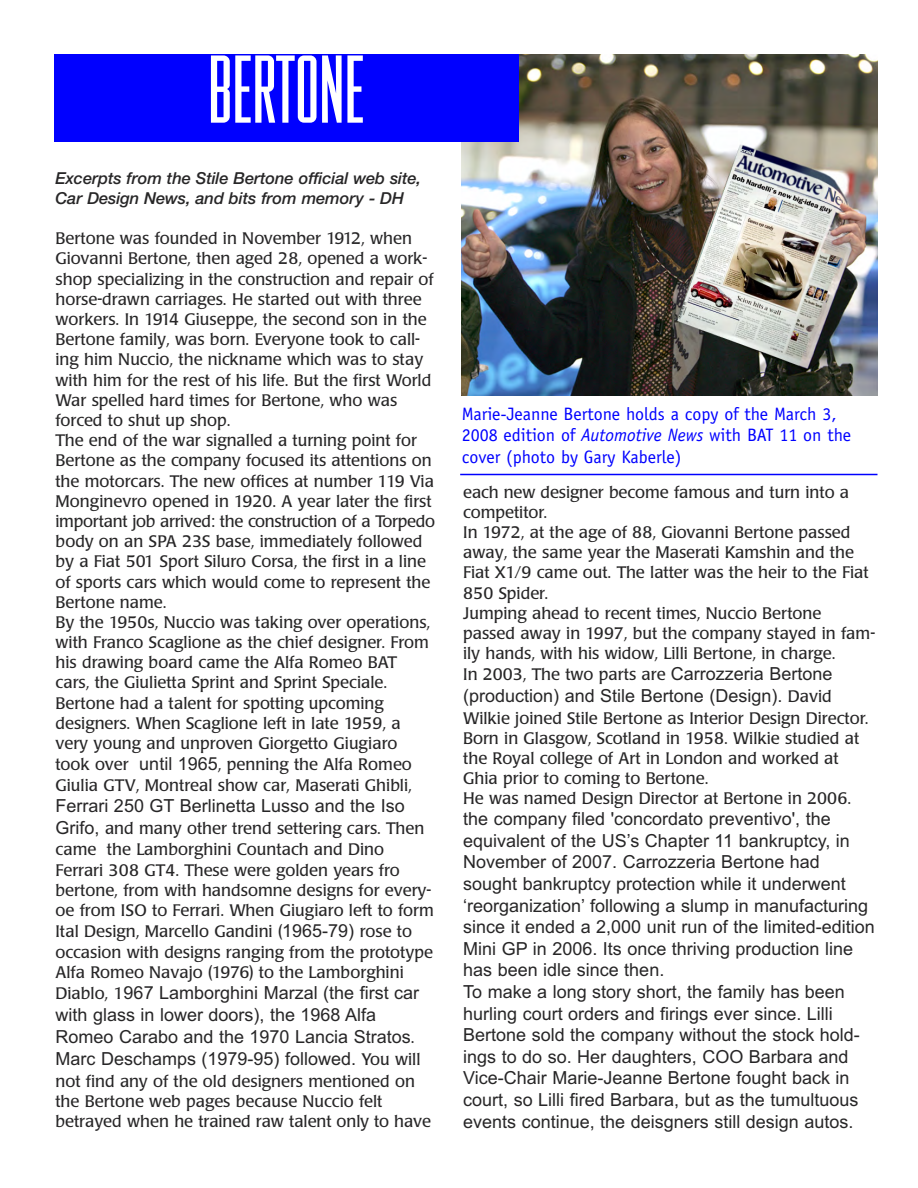
<style>
.page{position:relative;width:918px;height:1188px;background:#fff}
.page>*{position:absolute;margin:0;border:0;box-sizing:border-box;transform-origin:0 0}
.t1{font:condensed 84px "Odeon";color:#fff}
.t2{font:18px/21.6px "Arial";color:#272627}
.t3{font:18px/21.6px "Officina Sans";color:#00f}
.t4{font:16.5px/20.2px "Poppl Laudatio";color:#272627}
.t5{font:italic 500 16.5px/19.8px "Helvetica Neue";letter-spacing:-.005em;color:#272627}
.s1{font-family:"Arial";font-size:18px}
.s2{font-family:"Poppl Laudatio";font-size:16.5px}
.s3{font-style:italic}
</style>
<div class="page">
<img style="left:462px;top:54px;width:416px;height:341px">
<div style="left:54px;top:54px;width:464px;height:88px;background:#00f"></div>
<hr style="left:460px;top:474px;width:418px;height:1px;background:#00f">
<h1 class="t1" style="left:208px;top:43px;width:158px">BERTONE</h1>
<p class="t5" style="left:56px;top:168px;width:367px">Excerpts from the Stile Bertone official web site,<br>Car Design News, and bits from memory - DH</p>
<p class="t4" style="left:55px;top:229px;width:381px">Bertone was founded in November 1912, when Giovanni Bertone, then aged 28, opened a work&shy;shop specializing in the construction and repair of horse-drawn carriages. He started out with three workers. In 1914 Giuseppe, the second son in the Bertone family, was born. Everyone took to call&shy;ing him Nuccio, the nickname which was to stay with him for the rest of his life. But the first World War spelled hard times for Bertone, who was forced to shut up shop.<br>The end of the war signalled a turning point for Bertone as the company focused its attentions on the motorcars. The new offices at number 119 Via Monginevro opened in 1920. A year later the first important job arrived: the construction of a Torpedo body on an SPA 23S base, immediately followed by a Fiat 501 Sport Siluro Corsa, the first in a line of sports cars which would come to represent the Bertone name.<br>By the 1950s, Nuccio was taking over operations, with Franco Scaglione as the chief designer. From his drawing board came the Alfa Romeo BAT cars, the Giulietta Sprint and Sprint Speciale.<br>Bertone had a talent for spotting upcoming designers. When Scaglione left in late 1959, a very young and unproven Giorgetto Giugiaro took over <span class="s1">until 1965</span>, penning the Alfa Romeo Giulia GTV, Montreal show car, Maserati Ghibli,</p>
<p class="t2" style="left:56px;top:795px;width:351px">Ferrari 250 GT Berlinetta Lusso and the Iso</p>
<p class="t4" style="left:55px;top:818px;width:380px;line-height:20.7px"><span class="s1">Grifo,</span> and many other trend settering cars. Then came the Lamborghini Countach and Dino Ferrari 308 GT4. These were golden years fro bertone, from with handsomne designs for every&shy;oe from ISO to Ferrari. When Giugiaro left to form Ital Design, Marcello Gandini (<span class="s1">1965-79)</span> rose to occasion with designs ranging from the prototype Alfa Romeo Navajo (1976) to the Lamborghini</p>
<p class="t2" style="left:55px;top:982px;width:367px"><span class="s2">Diablo, 1</span>967 Lamborghini Marzal (the first car with glass in lower doors), the 1968 Alfa Romeo Carabo and the 1970 Lancia Stratos<span class="s2">.<br></span>Marc Deschamps (1979-95) followed. <span class="s2">You will</span></p>
<p class="t4" style="left:55px;top:1071px;width:377px">not find any of the old designers mentioned on the Bertone web pages because Nuccio felt betrayed when he trained raw talent only to have</p>
<p class="t3" style="left:462px;top:403px;width:391px">Marie-Jeanne Bertone holds a copy of the March 3,<br>2008 edition of <span class="s3">Automotive News</span> with BAT 11 on the cover (photo by Gary Kaberle)</p>
<p class="t4" style="left:463px;top:482px;width:413px">each new designer become famous and turn into a competitor.<br>In 1972, at the age of 88, Giovanni Bertone passed away, the same year the Maserati Kamshin and the Fiat X1/9 came out. The latter was the heir to the Fiat 850 Spider.<br>Jumping ahead to recent times, Nuccio Bertone passed away in 1997, but the company stayed in fam&shy;ily hands, with his widow, Lilli Bertone, in charge.<br>In 2003, The two parts are <span class="s1">Carrozzeria Bertone</span></p>
<p class="t2" style="left:463px;top:685px;width:370px">(production) and Stile Bertone (Design). <span class="s2">David</span></p>
<p class="t4" style="left:463px;top:708px;width:407px">Wilkie joined Stile Bertone as Interior Design Director.<br>Born in Glasgow, Scotland in 1958. Wilkie studied at the Royal college of Art in London and worked at Ghia prior to coming to Bertone.<br>He was named Design Director at Bertone in 2006.</p>
<p class="t2" style="left:463px;top:808px;width:413px">the company filed 'concordato preventivo', the equivalent of the US’s Chapter 11 bankruptcy, in November of 2007. Carrozzeria Bertone had sought bankruptcy protection while it underwent ‘reorganization’ following a slump in manufacturing since it ended a 2,000 unit run of the limited-edition Mini GP in 2006. Its once thriving production line has been idle since then.<br>To make a long story short, the family has been hurling court orders and firings ever since. Lilli Bertone sold the company without the stock hold&shy;ings to do so. Her daughters, COO Barbara and Vice-Chair Marie-Jeanne Bertone fought back in court, so Lilli fired Barbara, but as the tumultuous events continue, the deisgners still design autos.</p>
</div>
